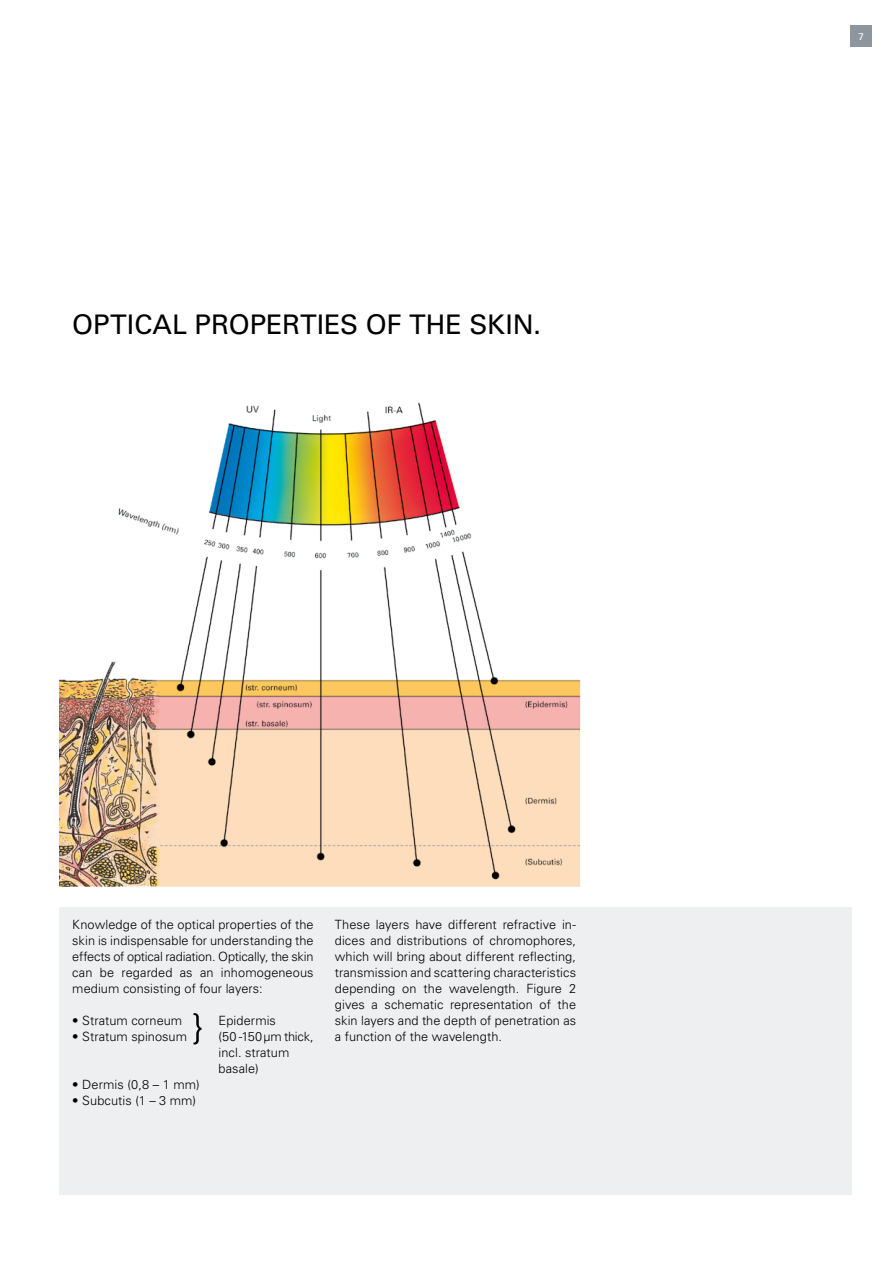
<style>
.page{position:relative;width:893px;height:1263px;background:#fff}
.page>*{position:absolute;margin:0;border:0;box-sizing:border-box;transform-origin:0 0}
.t1{font:27px "Univers LT Std";color:#000}
.t2{font:300 12.75px/15.9px "Univers LT Std";letter-spacing:.005em;color:#000;text-align:justify}
.t3{font:9.75px "Univers LT Std";color:#fff}
</style>
<div class="page">
<img style="left:60px;top:402px;width:521px;height:485px">
<div style="left:850px;top:26px;width:22px;height:21px;background:#8e969d"></div>
<div style="left:60px;top:908px;width:791px;height:287px;background:#edeff1"></div>
<svg style="left:193px;top:1013px;width:8px;height:31px"></svg>
<h1 class="t1" style="left:72px;top:308px;width:470px">OPTICAL PROPERTIES OF THE SKIN.</h1>
<p class="t2" style="left:72px;top:917px;width:243px">Knowledge of the optical properties of the skin is indispensable for understanding the effects of optical radiation. Optically, the skin can be regarded as an inhomogeneous medium consisting of four layers:</p>
<p class="t2" style="left:72px;top:1012px;width:111px">• Stratum corneum</p>
<p class="t2" style="left:72px;top:1028px;width:116px">• Stratum spinosum</p>
<p class="t2" style="left:72px;top:1076px;width:129px">• Dermis (0,8 – 1 mm)</p>
<p class="t2" style="left:72px;top:1092px;width:125px">• Subcutis (1 – 3 mm)</p>
<p class="t2" style="left:219px;top:1012px;width:97px;text-align:left">Epidermis<br>(50 -150μm thick, incl. stratum basale)</p>
<p class="t2" style="left:335px;top:917px;width:243px">These layers have different refractive in&shy;dices and distributions of chromophores, which will bring about different reflecting, transmission and scattering characteristics depending on the wavelength. Figure 2 gives a schematic representation of the skin layers and the depth of penetration as a function of the wavelength.</p>
<p class="t3" style="left:858px;top:30px;width:7px">7</p>
</div>
